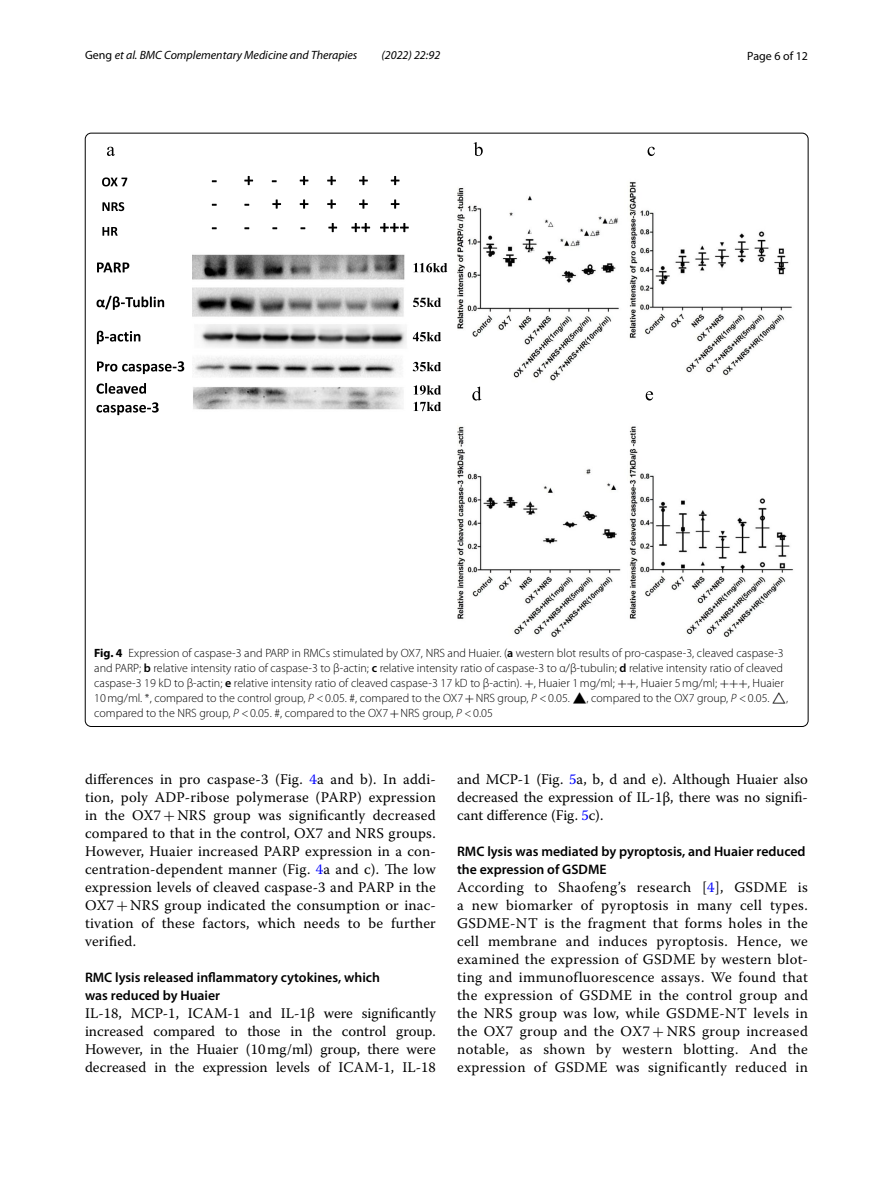
<style>
.page{position:relative;width:893px;height:1187px;background:#fff}
.page>*{position:absolute;margin:0;border:0;box-sizing:border-box;transform-origin:0 0}
.t1{font:14.7px/18px "Warnock Pro";letter-spacing:.015em;color:#000;text-align:justify}
.t2{font:600 13.8px/18px "Myriad Pro";color:#000}
.t3{font:300 12px/15px "Myriad Pro";color:#000}
.t4{font:italic 12px "Myriad Pro";color:#000}
.t5{font:12px "Myriad Pro";color:#000}
.s1{font-style:normal}
.s2{font-weight:700}
.s3{font-weight:600}
.s4{font-family:"MTSY";font-weight:400}
.s5{font-style:italic}
.s6{font-family:"STIX Math";font-weight:400}
.s7{color:#00f}
.s8{font-family:"MTSY"}
</style>
<div class="page">
<img style="left:193px;top:175px;width:600px;height:463px">
<svg style="left:97px;top:262px;width:32px;height:10px"></svg>
<svg style="left:97px;top:331px;width:43px;height:13px"></svg>
<svg style="left:102px;top:177px;width:25px;height:9px"></svg>
<svg style="left:102px;top:202px;width:22px;height:9px"></svg>
<svg style="left:102px;top:227px;width:16px;height:9px"></svg>
<svg style="left:244px;top:176px;width:9px;height:9px"></svg>
<svg style="left:300px;top:176px;width:8px;height:9px"></svg>
<svg style="left:327px;top:176px;width:73px;height:9px"></svg>
<svg style="left:272px;top:199px;width:9px;height:10px"></svg>
<svg style="left:300px;top:199px;width:8px;height:10px"></svg>
<svg style="left:327px;top:199px;width:73px;height:10px"></svg>
<svg style="left:328px;top:223px;width:9px;height:9px"></svg>
<svg style="left:351px;top:223px;width:58px;height:9px"></svg>
<svg style="left:97px;top:361px;width:87px;height:13px"></svg>
<svg style="left:97px;top:383px;width:49px;height:11px"></svg>
<svg style="left:96px;top:402px;width:63px;height:13px"></svg>
<svg style="left:97px;top:296px;width:67px;height:14px"></svg>
<svg style="left:107px;top:147px;width:8px;height:9px"></svg>
<svg style="left:474px;top:142px;width:9px;height:14px"></svg>
<svg style="left:648px;top:147px;width:7px;height:9px"></svg>
<svg style="left:472px;top:386px;width:10px;height:14px"></svg>
<svg style="left:646px;top:391px;width:7px;height:9px"></svg>
<svg style="left:413px;top:263px;width:34px;height:9px"></svg>
<svg style="left:413px;top:298px;width:28px;height:9px"></svg>
<svg style="left:413px;top:332px;width:28px;height:9px"></svg>
<svg style="left:413px;top:362px;width:28px;height:9px"></svg>
<svg style="left:413px;top:385px;width:28px;height:9px"></svg>
<svg style="left:413px;top:401px;width:28px;height:10px"></svg>
<p class="t4" style="left:85px;top:48px;width:274px"><span class="s1">Geng</span> et al. BMC Complementary Medicine and Therapies</p>
<p class="t4" style="left:381px;top:48px;width:60px">(2022) 22:92</p>
<p class="t5" style="left:747px;top:48px;width:62px">Page 6 of 12</p>
<p class="t3" style="left:94px;top:646px;width:695px"><span class="s2">Fig. 4</span> Expression of caspase-3 and PARP in RMCs stimulated by OX7, NRS and Huaier. (<span class="s3">a</span> western blot results of pro-caspase-3, cleaved caspase-3 and PARP; <span class="s3">b</span> relative intensity ratio of caspase-3 to β-actin; <span class="s3">c</span> relative intensity ratio of caspase-3 to α/β-tubulin; <span class="s3">d</span> relative intensity ratio of cleaved caspase-3 19 kD to β-actin; <span class="s3">e</span> relative intensity ratio of cleaved caspase-3 17 kD to β-actin). <span class="s4">+</span>, Huaier 1mg/ml; <span class="s4">++</span>, Huaier 5mg/ml; <span class="s4">+++</span>, Huaier 10mg/ml. *, compared to the control group, <span class="s5">P</span> &lt;0.05. #, compared to the OX7<span class="s4">+</span>NRS group, <span class="s5">P</span> &lt;0.05. <span class="s6">▲</span>, compared to the OX7 group, <span class="s5">P</span> &lt;0.05. <span class="s6">△</span>, compared to the NRS group, <span class="s5">P</span> &lt;0.05. #, compared to the OX7<span class="s4">+</span>NRS group, <span class="s5">P</span> &lt;0.05</p>
<p class="t1" style="left:85px;top:770px;width:352px">differences in pro caspase-3 (Fig. <span class="s7">4</span>a and b). In addi&shy;tion, poly ADP-ribose polymerase (PARP) expression in the OX7<span class="s8">+</span>NRS group was significantly decreased compared to that in the control, OX7 and NRS groups.<br>However, Huaier increased PARP expression in a con&shy;centration-dependent manner (Fig. <span class="s7">4</span>a and c). The low expression levels of cleaved caspase-3 and PARP in the OX7<span class="s8">+</span>NRS group indicated the consumption or inac&shy;tivation of these factors, which needs to be further verified.</p>
<p class="t2" style="left:85px;top:968px;width:296px">RMC lysis released inflammatory cytokines, which was reduced by Huaier</p>
<p class="t1" style="left:85px;top:1004px;width:352px">IL-18, MCP-1, ICAM-1 and IL-1β were significantly increased compared to those in the control group.<br>However, in the Huaier (10mg/ml) group, there were decreased in the expression levels of ICAM-1, IL-18</p>
<p class="t1" style="left:457px;top:770px;width:352px">and MCP-1 (Fig. <span class="s7">5</span>a, b, d and e). Although Huaier also decreased the expression of IL-1β, there was no signifi&shy;cant difference (Fig. <span class="s7">5</span>c).</p>
<p class="t2" style="left:457px;top:842px;width:350px">RMC lysis was mediated by pyroptosis, and Huaier reduced the expression of GSDME</p>
<p class="t1" style="left:457px;top:878px;width:352px">According to Shaofeng’s research [<span class="s7">4</span>], GSDME is a new biomarker of pyroptosis in many cell types.<br>GSDME-NT is the fragment that forms holes in the cell membrane and induces pyroptosis. Hence, we examined the expression of GSDME by western blot&shy;ting and immunofluorescence assays. We found that the expression of GSDME in the control group and the NRS group was low, while GSDME-NT levels in the OX7 group and the OX7 <span class="s8">+</span> NRS group increased notable, as shown by western blotting. And the expression of GSDME was significantly reduced in</p>
</div>
